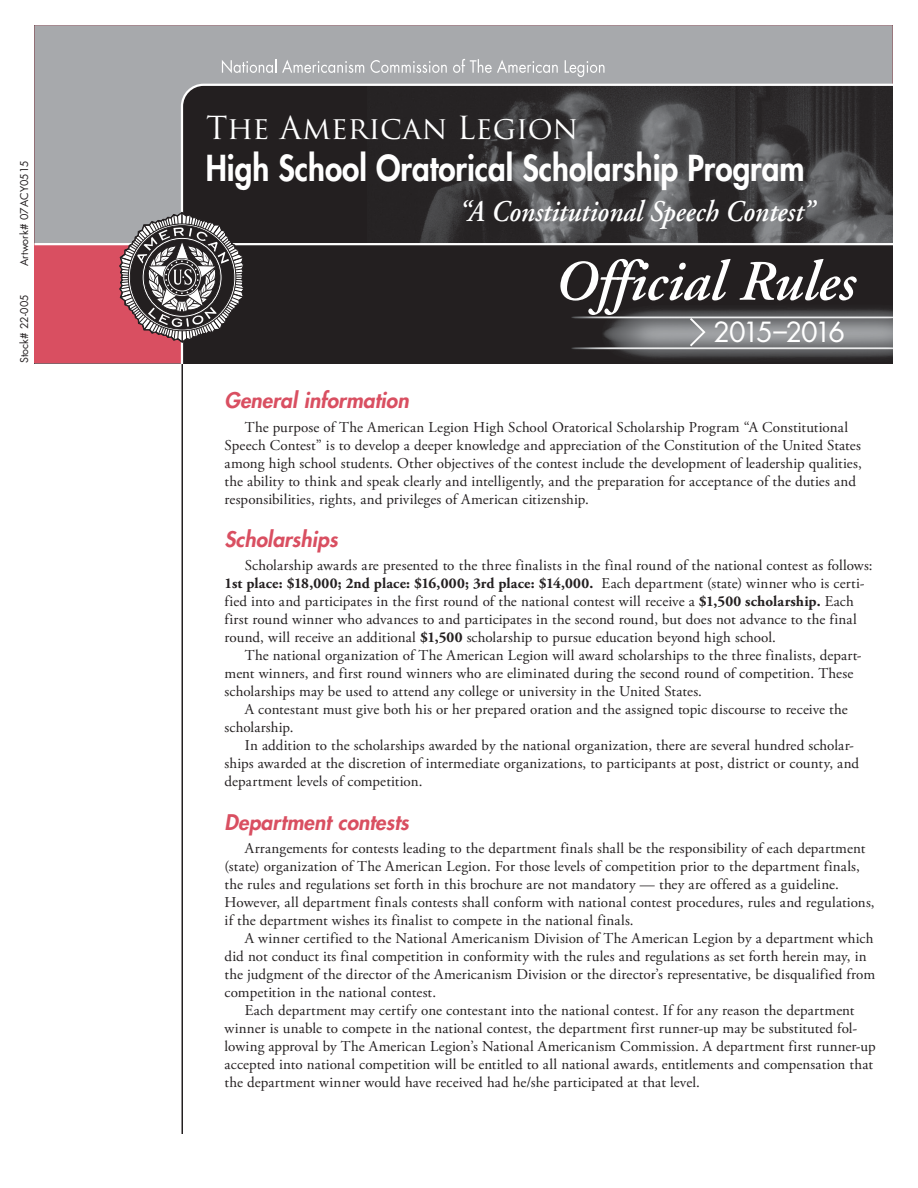
<style>
.page{position:relative;width:918px;height:1188px;background:#fff}
.page>*{position:absolute;margin:0;border:0;box-sizing:border-box;transform-origin:0 0}
.t1{font:800 34.8px "Futura";color:#fff;scale:.9 1}
.t2{font:30.9px "Trajan Pro";color:#fff}
.t3{font:italic 600 30px "Adobe Garamond";color:#fff;scale:.9 1}
.t4{font:27px "Futura";letter-spacing:-.11em;color:#fff}
.t5{font:italic 800 21px "Futura";color:#d94f61}
.t6{font:15px/18px "Adobe Garamond Pro";letter-spacing:.01em;color:#231f20}
.t7{font:10.5px "Futura";color:#231f20}
.s1{font-weight:700}
</style>
<div class="page">
<hr style="left:182px;top:342px;width:1px;height:792px;background:#231f20">
<div style="left:34px;top:25px;width:859px;height:218px;background:#a7a9ac"></div>
<div style="left:34px;top:244px;width:148px;height:119px;background:#d94f61"></div>
<svg style="left:180px;top:83px;width:713px;height:280px;background:#373436"></svg>
<hr style="left:34px;top:243px;width:866px;height:2px;background:#fff">
<svg style="left:739px;top:259px;width:118px;height:41px"></svg>
<svg style="left:222px;top:59px;width:54px;height:14px"></svg>
<svg style="left:282px;top:60px;width:82px;height:13px"></svg>
<svg style="left:371px;top:60px;width:76px;height:13px"></svg>
<svg style="left:453px;top:59px;width:105px;height:14px"></svg>
<svg style="left:565px;top:60px;width:40px;height:17px"></svg>
<svg style="left:118px;top:211px;width:129px;height:133px;background:#716466"></svg>
<svg style="left:560px;top:259px;width:171px;height:89px;background:#615f60"></svg>
<h2 class="t2" style="left:206px;top:110px;width:373px">The American Legion</h2>
<p class="t7" style="left:20px;top:266px;width:107px;rotate:-90deg">Artwork# 07ACY0515</p>
<h1 class="t1" style="left:206px;top:148px;width:667px">High School Oratorical Scholarship Program</h1>
<h3 class="t3" style="left:459px;top:201px;width:396px">“A Constitutional Speech Contest”</h3>
<p class="t7" style="left:20px;top:363px;width:70px;rotate:-90deg">Stock# 22-005</p>
<h3 class="t4" style="left:714px;top:321px;width:133px">2015–2016</h3>
<h3 class="t5" style="left:225px;top:390px;width:186px">General information</h3>
<p class="t6" style="left:225px;top:419px;width:639px;text-indent:20px">The purpose of The American Legion High School Oratorical Scholarship Program “A Constitutional Speech Contest” is to develop a deeper knowledge and appreciation of the Constitution of the United States among high school students. Other objectives of the contest include the development of leadership qualities, the ability to think and speak clearly and intelligently, and the preparation for acceptance of the duties and responsibilities, rights, and privileges of American citizenship.</p>
<h3 class="t5" style="left:225px;top:529px;width:115px">Scholarships</h3>
<p class="t6" style="left:225px;top:558px;width:650px;text-indent:20px">Scholarship awards are presented to the three finalists in the final round of the national contest as follows:<br><span class="s1">1st place: $18,000; 2nd place: $16,000; 3rd place: $14,000.</span> Each department (state) winner who is certi&shy;fied into and participates in the first round of the national contest will receive a <span class="s1">$1,500 scholarship.</span> Each first round winner who advances to and participates in the second round, but does not advance to the final round, will receive an additional <span class="s1">$1,500</span> scholarship to pursue education beyond high school.</p>
<p class="t6" style="left:225px;top:648px;width:639px;text-indent:20px">The national organization of The American Legion will award scholarships to the three finalists, depart&shy;ment winners, and first round winners who are eliminated during the second round of competition. These scholarships may be used to attend any college or university in the United States.</p>
<p class="t6" style="left:225px;top:702px;width:625px;text-indent:20px">A contestant must give both his or her prepared oration and the assigned topic discourse to receive the scholarship.</p>
<p class="t6" style="left:225px;top:738px;width:636px;text-indent:20px">In addition to the scholarships awarded by the national organization, there are several hundred scholar&shy;ships awarded at the discretion of intermediate organizations, to participants at post, district or county, and department levels of competition.</p>
<h3 class="t5" style="left:225px;top:811px;width:186px">Department contests</h3>
<p class="t6" style="left:225px;top:841px;width:652px;text-indent:20px">Arrangements for contests leading to the department finals shall be the responsibility of each department (state) organization of The American Legion. For those levels of competition prior to the department finals, the rules and regulations set forth in this brochure are not mandatory — they are offered as a guideline.<br>However, all department finals contests shall conform with national contest procedures, rules and regulations, if the department wishes its finalist to compete in the national finals.</p>
<p class="t6" style="left:225px;top:931px;width:652px;text-indent:20px">A winner certified to the National Americanism Division of The American Legion by a department which did not conduct its final competition in conformity with the rules and regulations as set forth herein may, in the judgment of the director of the Americanism Division or the director’s representative, be disqualified from competition in the national contest.</p>
<p class="t6" style="left:225px;top:1003px;width:653px;text-indent:20px">Each department may certify one contestant into the national contest. If for any reason the department winner is unable to compete in the national contest, the department first runner-up may be substituted fol&shy;lowing approval by The American Legion’s National Americanism Commission. A department first runner-up accepted into national competition will be entitled to all national awards, entitlements and compensation that the department winner would have received had he/she participated at that level.</p>
</div>
